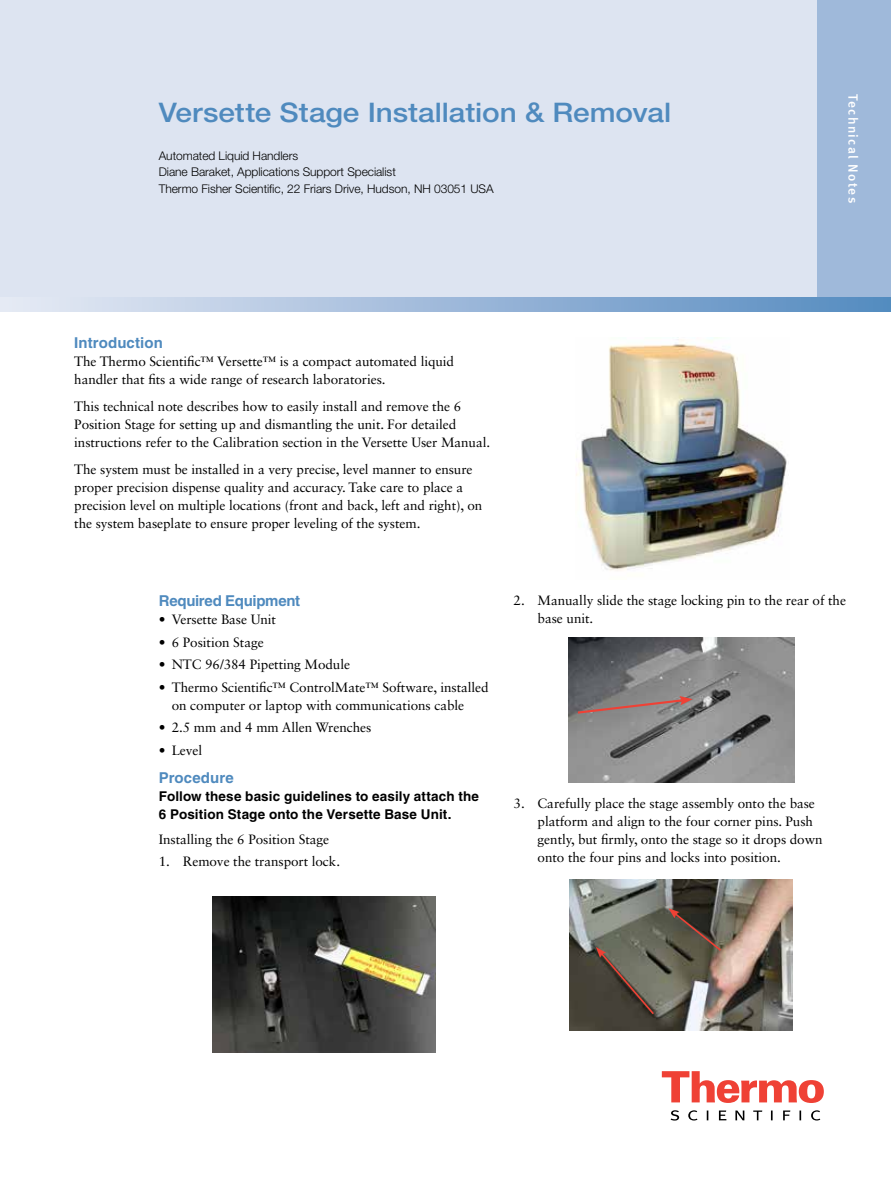
<style>
.page{position:relative;width:891px;height:1188px;background:#fff}
.page>*{position:absolute;margin:0;border:0;box-sizing:border-box;transform-origin:0 0}
.t1{font:500 27px "Helvetica Neue LT Std";letter-spacing:-.005em;color:#4f8abe;scale:1.1 1}
.t2{font:700 15px "Helvetica LT Std";color:#4f8abe}
.t3{font:700 15px "Helvetica LT Std";letter-spacing:-.02em;color:#4f8abe}
.t4{font:13.5px/18px "Sabon LT Std";letter-spacing:-.005em;color:#000}
.t5{font:700 13.5px/18px "Helvetica LT Std";letter-spacing:.01em;color:#000}
.t6{font:500 13.5px "Meta";letter-spacing:.1em;color:#fff}
.t7{font:300 12px/16.5px "Helvetica Neue LT Std";letter-spacing:-.005em;color:#000}
</style>
<div class="page">
<div style="left:0;top:0;width:891px;height:303px;background:#dde4f1"></div>
<div style="left:817px;top:0;width:74px;height:303px;background:#9fb9da"></div>
<svg style="left:662px;top:1071px;width:162px;height:32px"></svg>
<svg style="left:671px;top:1110px;width:149px;height:11px"></svg>
<svg style="left:0;top:297px;width:891px;height:15px;background:#9ebada"></svg>
<img style="left:570px;top:879px;width:222px;height:151px">
<svg style="left:596px;top:947px;width:60px;height:69px;background:#5d554a"></svg>
<svg style="left:669px;top:908px;width:54px;height:44px;background:#554a3e"></svg>
<img style="left:576px;top:338px;width:211px;height:233px">
<img style="left:213px;top:896px;width:223px;height:157px">
<img style="left:568px;top:637px;width:227px;height:146px">
<svg style="left:576px;top:696px;width:117px;height:19px;background:#8e7978"></svg>
<h1 class="t1" style="left:159px;top:96px;width:467px">Versette Stage Installation &amp; Removal</h1>
<p class="t7" style="left:159px;top:147px;width:336px">Automated Liquid Handlers<br>Diane Baraket, Applications Support Specialist<br>Thermo Fisher Scientific, 22 Friars Drive, Hudson, NH 03051 USA</p>
<p class="t2" style="left:74px;top:334px;width:90px">Introduction</p>
<p class="t4" style="left:74px;top:352px;width:381px">The Thermo Scientific™ Versette™ is a compact automated liquid handler that fits a wide range of research laboratories.</p>
<p class="t4" style="left:74px;top:397px;width:417px">This technical note describes how to easily install and remove the 6<br>Position Stage for setting up and dismantling the unit. For detailed instructions refer to the Calibration section in the Versette User Manual.</p>
<p class="t4" style="left:74px;top:460px;width:410px">The system must be installed in a very precise, level manner to ensure proper precision dispense quality and accuracy. Take care to place a precision level on multiple locations (front and back, left and right), on the system baseplate to ensure proper leveling of the system.</p>
<p class="t6" style="left:861px;top:94px;width:110px;rotate:90deg">Technical Notes</p>
<p class="t3" style="left:159px;top:592px;width:143px">Required Equipment</p>
<p class="t4" style="left:159px;top:610px;width:119px">• Versette Base Unit</p>
<p class="t4" style="left:159px;top:633px;width:106px">• 6 Position Stage</p>
<p class="t4" style="left:159px;top:655px;width:193px">• NTC 96/384 Pipetting Module</p>
<p class="t4" style="left:172px;top:678px;width:318px;text-indent:-13px">• Thermo Scientific™ ControlMate™ Software, installed on computer or laptop with communications cable</p>
<p class="t4" style="left:159px;top:718px;width:214px">• 2.5 mm and 4 mm Allen Wrenches</p>
<p class="t4" style="left:159px;top:741px;width:45px">• Level</p>
<p class="t2" style="left:159px;top:769px;width:76px">Procedure</p>
<p class="t5" style="left:159px;top:787px;width:322px">Follow these basic guidelines to easily attach the<br>6 Position Stage onto the Versette Base Unit.</p>
<p class="t4" style="left:159px;top:830px;width:172px">Installing the 6 Position Stage</p>
<p class="t4" style="left:159px;top:853px;width:183px">1. Remove the transport lock.</p>
<p class="t4" style="left:538px;top:591px;width:310px;text-indent:-24px">2. Manually slide the stage locking pin to the rear of the base unit.</p>
<p class="t4" style="left:538px;top:794px;width:287px;text-indent:-24px">3. Carefully place the stage assembly onto the base platform and align to the four corner pins. Push gently, but firmly, onto the stage so it drops down onto the four pins and locks into position.</p>
</div>
